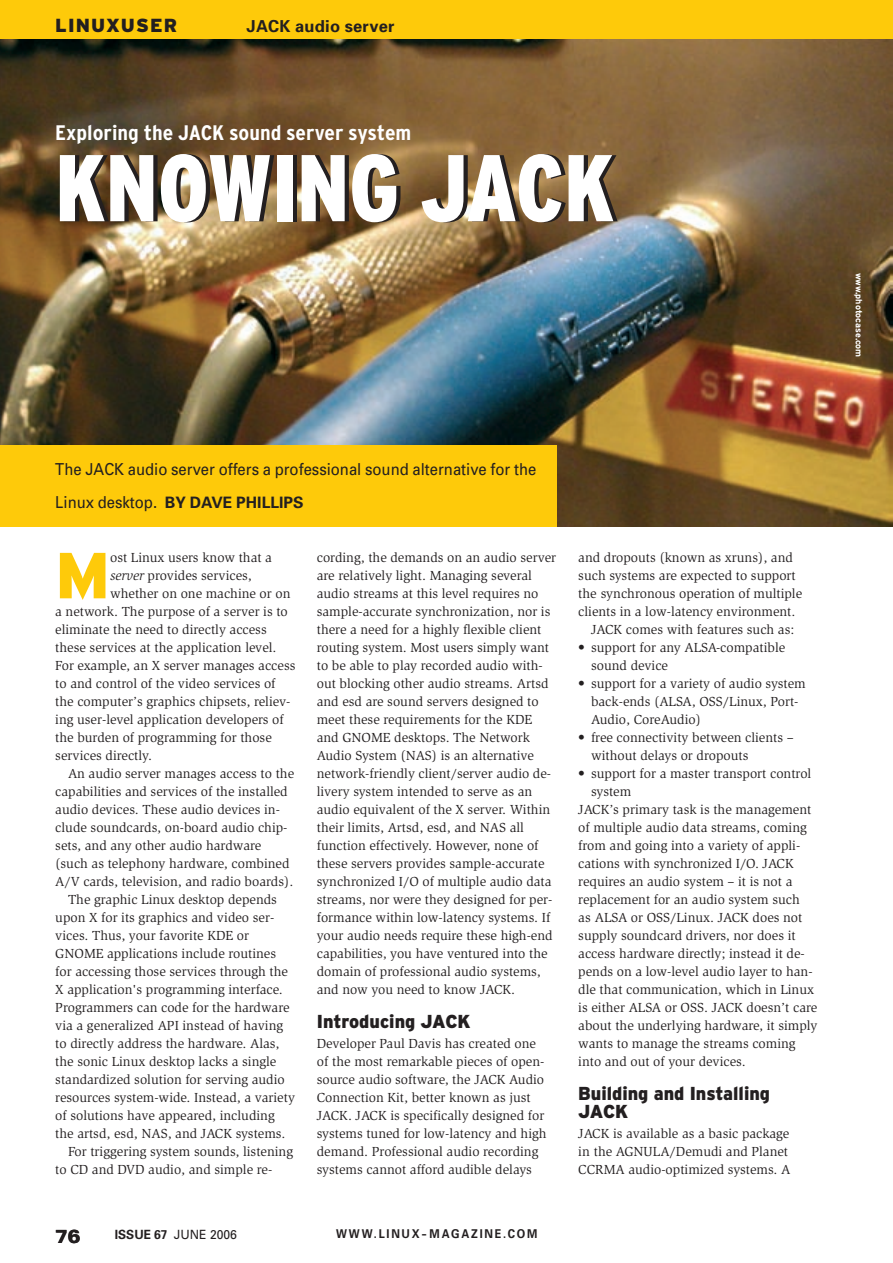
<style>
.page{position:relative;width:893px;height:1263px;background:#fff}
.page>*{position:absolute;margin:0;border:0;box-sizing:border-box;transform-origin:0 0}
._60_T{font:900 condensed 94.5px "Interstate";color:#fff;scale:.95 1}
._12_L_Initial{font:900 64.95px "Interstate";color:#feca0a}
._62_TD{font:700 condensed 21px "Interstate";color:#fff;scale:1.1 1}
._95_R{font:900 18.9px "Interstate";letter-spacing:.06em;color:#231f20}
.Pagina{font:900 18.9px "Univers";color:#231f20}
._19_ZT{font:900 18.75px/18px "Interstate";color:#231f20;scale:.95 1}
._65_V{font:16.5px "Univers";color:#231f20;scale:.9 1}
._95_RSW{font:700 16.5px "Univers";letter-spacing:.015em;color:#231f20}
._65_V-2{font:700 15.75px "Univers";color:#231f20}
._10_L{font:13.5px/18px "Slimbach";color:#231f20}
._11_L_ohne{font:13.5px/18px "Slimbach";color:#231f20}
._12_L_Initial-2{font:13.5px "Slimbach";color:#231f20}
._19_L_Auflistung{font:13.5px/18px "Slimbach";color:#231f20}
.Marginalie{font:12.75px "Univers";color:#231f20;scale:.95 1}
.Maginalie_URL{font:700 12.15px "Univers";letter-spacing:.16em;color:#231f20;scale:.9 1}
._55_BN{font:700 9px "Interstate";color:#fff}
.s1{font-weight:400;font-size:16.5px}
.s2{font-style:italic}
.s3{font-weight:700}
</style>
<div class="page">
<img style="left:0;top:38px;width:893px;height:488px">
<div style="left:0;top:445px;width:557px;height:81px;background:#feca0a"></div>
<div style="left:0;top:0;width:893px;height:38px;background:#feca0a"></div>
<p class="_95_R" style="left:55px;top:15px;width:124px">LINUXUSER</p>
<p class="_95_RSW" style="left:247px;top:16px;width:150px">JACK audio server</p>
<p class="_62_TD" style="left:55px;top:121px;width:325px">Exploring the JACK sound server system</p>
<p class="_60_T" style="left:55px;top:136px;width:590px">KNOWING JACK</p>
<p class="_55_BN" style="left:864px;top:273px;width:86px;rotate:90deg">www.photocase.com</p>
<p class="_65_V" style="left:55px;top:459px;width:536px">The JACK audio server offers a professional sound alternative for the</p>
<p class="_65_V-2" style="left:55px;top:492px;width:250px"><span class="s1">Linux desktop.</span> BY DAVE PHILLIPS</p>
<p class="_12_L_Initial" style="left:55px;top:538px;width:56px">M</p>
<p class="_12_L_Initial-2" style="left:110px;top:550px;width:163px">ost Linux users know that a</p>
<p class="_12_L_Initial-2" style="left:110px;top:568px;width:143px"><span class="s2">server</span> provides services,</p>
<p class="_12_L_Initial-2" style="left:110px;top:586px;width:182px">whether on one machine or on</p>
<p class="_12_L_Initial-2" style="left:55px;top:604px;width:234px">a network. The purpose of a server is to</p>
<p class="_12_L_Initial-2" style="left:55px;top:622px;width:213px">eliminate the need to directly access</p>
<p class="_12_L_Initial-2" style="left:55px;top:640px;width:223px">these services at the application level.</p>
<p class="_12_L_Initial-2" style="left:55px;top:658px;width:242px">For example, an X server manages access</p>
<p class="_12_L_Initial-2" style="left:55px;top:676px;width:222px">to and control of the video services of</p>
<p class="_12_L_Initial-2" style="left:55px;top:694px;width:237px">the computer’s graphics chipsets, reliev-</p>
<p class="_12_L_Initial-2" style="left:55px;top:712px;width:230px">ing user-level application developers of</p>
<p class="_12_L_Initial-2" style="left:55px;top:730px;width:218px">the burden of programming for those</p>
<p class="_12_L_Initial-2" style="left:55px;top:748px;width:99px">services directly.</p>
<p class="_10_L" style="left:55px;top:765px;width:240px;text-indent:13px">An audio server manages access to the capabilities and services of the installed audio devices. These audio devices in&shy;clude soundcards, on-board audio chip&shy;sets, and any other audio hardware (such as telephony hardware, combined A/ V cards, television, and radio boards).</p>
<p class="_10_L" style="left:55px;top:891px;width:241px;text-indent:13px">The graphic Linux desktop depends upon X for its graphics and video ser&shy;vices. Thus, your favorite KDE or GNOME applications include routines for accessing those services through the X application's programming interface.<br>Programmers can code for the hardware via a generalized API instead of having to directly address the hardware. Alas, the sonic Linux desktop lacks a single standardized solution for serving audio resources system-wide. Instead, a variety of solutions have appeared, including the artsd, esd, NAS, and JACK systems.</p>
<p class="_10_L" style="left:55px;top:1143px;width:239px;text-indent:13px">For triggering system sounds, listening to CD and DVD audio, and simple re-</p>
<p class="_10_L" style="left:317px;top:549px;width:241px">cording, the demands on an audio server are relatively light. Managing several audio streams at this level requires no sample-accurate synchronization, nor is there a need for a highly flexible client routing system. Most users simply want to be able to play recorded audio with&shy;out blocking other audio streams. Artsd and esd are sound servers designed to meet these requirements for the KDE and GNOME desktops. The Network Audio System (NAS) is an alternative network-friendly client/ server audio de&shy;livery system intended to serve as an audio equivalent of the X server. Within their limits, Artsd, esd, and NAS all function effectively. However, none of these servers provides sample-accurate synchronized I/ O of multiple audio data streams, nor were they designed for per&shy;formance within low-latency systems. If your audio needs require these high-end capabilities, you have ventured into the domain of professional audio systems, and now you need to know JACK.</p>
<p class="_19_ZT" style="left:317px;top:1012px;width:163px">Introducing JACK</p>
<p class="_11_L_ohne" style="left:317px;top:1035px;width:231px">Developer Paul Davis has created one of the most remarkable pieces of open&shy;source audio software, the JACK Audio Connection Kit, better known as just JACK. JACK is specifically designed for systems tuned for low-latency and high demand. Professional audio recording systems cannot afford audible delays</p>
<p class="Pagina" style="left:55px;top:1225px;width:27px">76</p>
<p class="Marginalie" style="left:115px;top:1226px;width:130px"><span class="s3">ISSUE 67</span> JUNE 2006</p>
<p class="Maginalie_URL" style="left:336px;top:1226px;width:225px">WWW.LINUX-MAGAZINE.COM</p>
<p class="_11_L_ohne" style="left:578px;top:549px;width:225px">and dropouts (known as xruns), and such systems are expected to support the synchronous operation of multiple clients in a low-latency environment.</p>
<p class="_10_L" style="left:591px;top:621px;width:205px">JACK comes with features such as:</p>
<p class="_19_L_Auflistung" style="left:591px;top:639px;width:196px;text-indent:-13px">• support for any ALSA-compatible sound device</p>
<p class="_19_L_Auflistung" style="left:591px;top:675px;width:216px;text-indent:-13px">• support for a variety of audio system back-ends (ALSA, OSS/ Linux, Port-<br>Audio, CoreAudio)</p>
<p class="_19_L_Auflistung" style="left:591px;top:729px;width:204px;text-indent:-13px">• free connectivity between clients – without delays or dropouts</p>
<p class="_19_L_Auflistung" style="left:591px;top:765px;width:222px;text-indent:-13px">• support for a master transport control system</p>
<p class="_11_L_ohne" style="left:578px;top:801px;width:241px">JACK’s primary task is the management of multiple audio data streams, coming from and going into a variety of appli&shy;cations with synchronized I/ O. JACK requires an audio system – it is not a replacement for an audio system such<br>as ALSA or OSS/ Linux. JACK does not supply soundcard drivers, nor does it access hardware directly; instead it de&shy;pends on a low-level audio layer to han&shy;dle that communication, which in Linux is either ALSA or OSS. JACK doesn’t care about the underlying hardware, it simply wants to manage the streams coming into and out of your devices.</p>
<p class="_19_ZT" style="left:578px;top:1084px;width:203px">Building and Installing<br>JACK</p>
<p class="_11_L_ohne" style="left:578px;top:1125px;width:214px">JACK is available as a basic package in the AGNULA/ Demudi and Planet<br>CCRMA audio-optimized systems. A</p>
</div>
